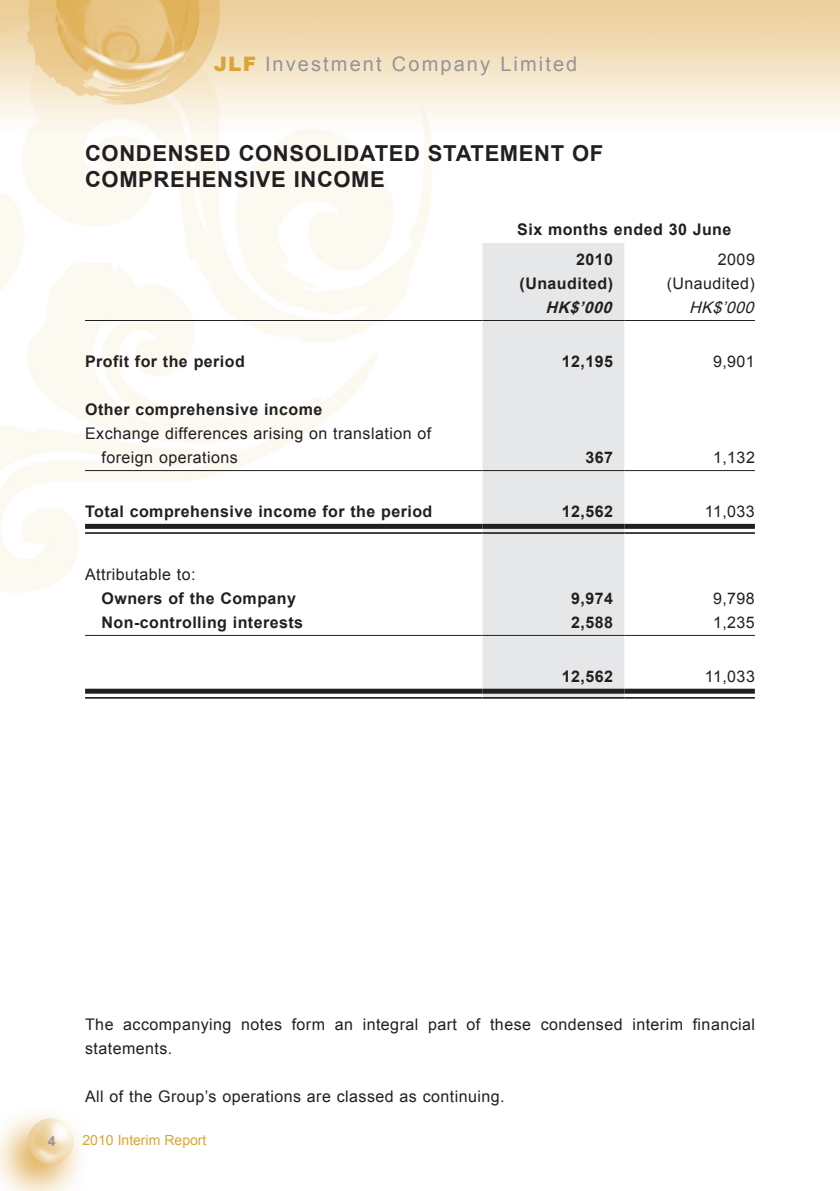
<style>
.page{position:relative;width:840px;height:1191px;background:#fff}
.page>*{position:absolute;margin:0;border:0;box-sizing:border-box;transform-origin:0 0}
.t1{font:700 22px/26px "Arial";letter-spacing:.03em;color:#231f20}
.t2{font:20px "Arial";letter-spacing:.105em;color:#939598}
.t3{font:16px/24px "Arial";letter-spacing:.03em;color:#231f20}
.t4{font:700 16px/30px "Arial";letter-spacing:.03em;color:#231f20}
.t5{font:italic 700 16px "Arial";color:#231f20}
.t6{font:italic 16px "Arial";color:#231f20}
.t7{font:14px "Arial";letter-spacing:-.005em;color:#daa536}
.t8{font:700 14px "Arial";color:#939598}
.s1{font-weight:900;color:#daa536}
</style>
<div class="page">
<img style="left:0;top:0;width:840px;height:1191px">
<div style="left:482px;top:243px;width:142px;height:454px;background:#e6e7e9"></div>
<hr style="left:85px;top:320px;width:397px;height:1px;background:#231f20">
<hr style="left:482px;top:320px;width:142px;height:1px;background:#231f20">
<hr style="left:624px;top:320px;width:130px;height:1px;background:#231f20">
<hr style="left:85px;top:470px;width:397px;height:1px;background:#231f20">
<hr style="left:482px;top:470px;width:142px;height:1px;background:#231f20">
<hr style="left:624px;top:470px;width:130px;height:1px;background:#231f20">
<div style="left:85px;top:524px;width:397px;height:5px;background:#231f20"></div>
<hr style="left:85px;top:532px;width:397px;height:2px;background:#231f20">
<div style="left:482px;top:524px;width:142px;height:5px;background:#231f20"></div>
<hr style="left:482px;top:532px;width:142px;height:2px;background:#231f20">
<div style="left:624px;top:524px;width:130px;height:5px;background:#231f20"></div>
<hr style="left:624px;top:532px;width:130px;height:2px;background:#231f20">
<hr style="left:85px;top:635px;width:397px;height:1px;background:#231f20">
<hr style="left:482px;top:635px;width:142px;height:1px;background:#231f20">
<hr style="left:624px;top:635px;width:130px;height:1px;background:#231f20">
<div style="left:85px;top:688px;width:397px;height:5px;background:#231f20"></div>
<hr style="left:85px;top:697px;width:397px;height:1px;background:#231f20">
<div style="left:482px;top:688px;width:142px;height:5px;background:#231f20"></div>
<hr style="left:482px;top:697px;width:142px;height:1px;background:#231f20">
<div style="left:624px;top:688px;width:130px;height:5px;background:#231f20"></div>
<hr style="left:624px;top:697px;width:130px;height:1px;background:#231f20">
<p class="t2" style="left:214px;top:51px;width:365px"><span class="s1">JLF</span> Investment Company Limited</p>
<h1 class="t1" style="left:85px;top:141px;width:519px">CONDENSED CONSOLIDATED STATEMENT OF<br>COMPREHENSIVE INCOME</h1>
<p class="t4" style="left:575px;top:215px;width:157px;text-indent:-59px">Six months ended 30 June<br>2010</p>
<p class="t3" style="left:717px;top:247px;width:38px">2009</p>
<p class="t4" style="left:519px;top:269px;width:95px">(Unaudited)</p>
<p class="t3" style="left:666px;top:271px;width:90px">(Unaudited)</p>
<p class="t5" style="left:545px;top:296px;width:73px">HK$’000</p>
<p class="t6" style="left:688px;top:296px;width:71px">HK$’000</p>
<p class="t4" style="left:85px;top:347px;width:161px">Profit for the period</p>
<p class="t4" style="left:561px;top:347px;width:53px">12,195</p>
<p class="t3" style="left:712px;top:349px;width:43px">9,901</p>
<p class="t4" style="left:85px;top:395px;width:239px">Other comprehensive income</p>
<p class="t3" style="left:101px;top:421px;width:331px;text-indent:-16px">Exchange differences arising on translation of foreign operations</p>
<p class="t4" style="left:585px;top:443px;width:29px">367</p>
<p class="t3" style="left:712px;top:445px;width:43px">1,132</p>
<p class="t4" style="left:85px;top:497px;width:348px">Total comprehensive income for the period</p>
<p class="t4" style="left:561px;top:497px;width:53px">12,562</p>
<p class="t3" style="left:704px;top:499px;width:51px">11,033</p>
<p class="t3" style="left:85px;top:562px;width:112px">Attributable to:</p>
<p class="t4" style="left:101px;top:583px;width:196px">Owners of the Company</p>
<p class="t4" style="left:571px;top:583px;width:43px">9,974</p>
<p class="t3" style="left:712px;top:586px;width:43px">9,798</p>
<p class="t4" style="left:101px;top:607px;width:203px">Non-controlling interests</p>
<p class="t4" style="left:571px;top:607px;width:43px">2,588</p>
<p class="t3" style="left:712px;top:610px;width:43px">1,235</p>
<p class="t4" style="left:561px;top:661px;width:53px">12,562</p>
<p class="t3" style="left:704px;top:664px;width:51px">11,033</p>
<p class="t3" style="left:85px;top:1012px;width:671px">The accompanying notes form an integral part of these condensed interim financial statements.</p>
<p class="t3" style="left:85px;top:1084px;width:421px">All of the Group’s operations are classed as continuing.</p>
<p class="t8" style="left:48px;top:1131px;width:9px">4</p>
<p class="t7" style="left:82px;top:1131px;width:125px">2010 Interim Report</p>
</div>
